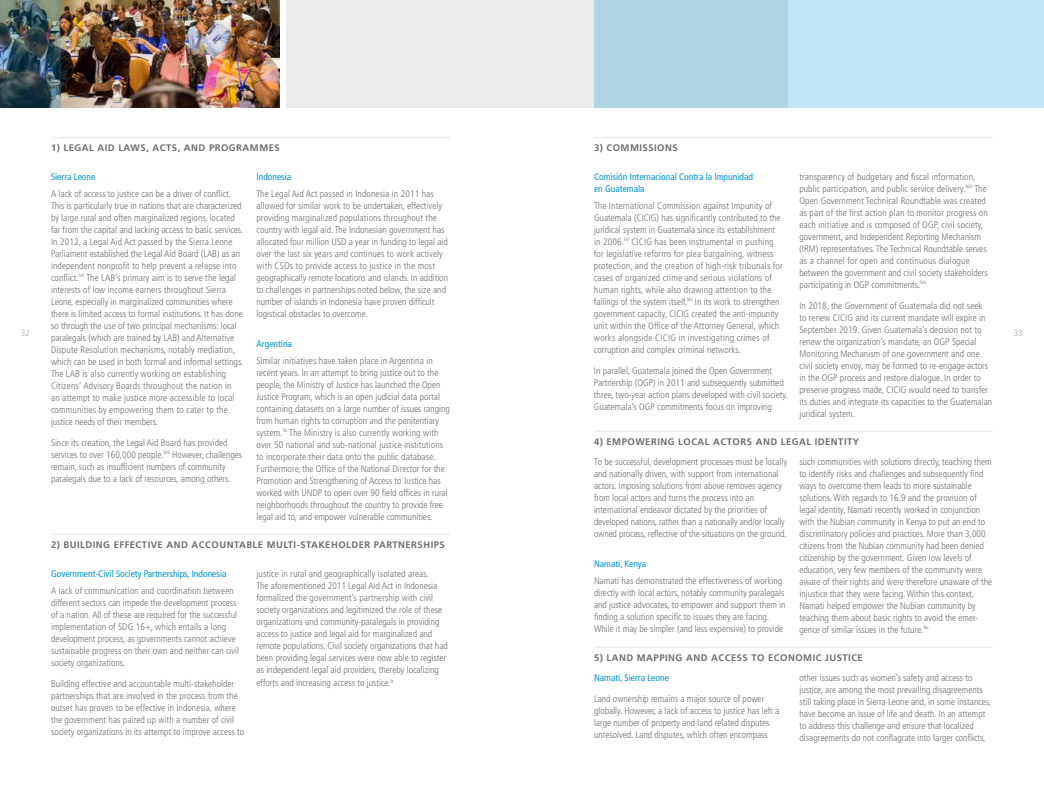
<style>
.page{position:relative;width:1044px;height:792px;background:#fff}
.page>*{position:absolute;margin:0;border:0;box-sizing:border-box;transform-origin:0 0}
.t1{font:300 condensed 9.5px/12px "Frutiger";color:#6d6e71}
.t2{font:700 9.5px "Frutiger";letter-spacing:.05em;color:#6d6e71}
.t3{font:condensed 9.5px/12px "Frutiger";color:#0093d0}
.t4{font:condensed 9px "Frutiger";color:#b6c0b6}
</style>
<div class="page">
<hr style="left:594px;top:137px;width:399px;height:1px;background:#e5e9e4">
<hr style="left:594px;top:431px;width:399px;height:1px;background:#e5e9e4">
<hr style="left:594px;top:647px;width:399px;height:1px;background:#e5e9e4">
<hr style="left:51px;top:137px;width:399px;height:1px;background:#e5e9e4">
<hr style="left:51px;top:534px;width:399px;height:1px;background:#e5e9e4">
<img style="left:61px;top:0;width:218px;height:108px">
<div style="left:286px;top:0;width:502px;height:108px;background:#eaecea"></div>
<div style="left:594px;top:0;width:450px;height:108px;background:linear-gradient(to right,#add4e0,#c5e8f8)"></div>
<img style="left:0;top:0;width:61px;height:108px">
<p class="t2" style="left:51px;top:142px;width:230px">1) LEGAL AID LAWS, ACTS, AND PROGRAMMES</p>
<p class="t3" style="left:51px;top:170px;width:46px">Sierra Leone</p>
<p class="t1" style="left:51px;top:187px;width:194px">A lack of access to justice can be a driver of conflict.<br>This is particularly true in nations that are characterized by large rural and often marginalized regions, located far from the capital and lacking access to basic services.<br>In 2012, a Legal Aid Act passed by the Sierra Leone Parliament established the Legal Aid Board (LAB) as an independent nonprofit to help prevent a relapse into conflict.<sup>lvii</sup> The LAB’s primary aim is to serve the legal interests of low income earners throughout Sierra Leone, especially in marginalized communities where there is limited access to formal institutions. It has done so through the use of two principal mechanisms: local paralegals (which are trained by LAB) and Alternative Dispute Resolution mechanisms, notably mediation, which can be used in both formal and informal settings.<br>The LAB is also currently working on establishing Citizens’ Advisory Boards throughout the nation in<br>an attempt to make justice more accessible to local communities by empowering them to cater to the justice needs of their members.</p>
<p class="t1" style="left:51px;top:436px;width:193px">Since its creation, the Legal Aid Board has provided services to over 160,000 people.<sup>lviii</sup> However, challenges remain, such as insufficient numbers of community paralegals due to a lack of resources, among others.</p>
<p class="t2" style="left:594px;top:142px;width:85px">3) COMMISSIONS</p>
<p class="t3" style="left:594px;top:170px;width:161px">Comisión Internacional Contra la Impunidad en Guatemala</p>
<p class="t1" style="left:594px;top:199px;width:190px">The International Commission against Impunity of Guatemala (CICIG) has significantly contributed to the juridical system in Guatemala since its establishment in 2006.<sup>lxi</sup> CICIG has been instrumental in pushing for legislative reforms for plea bargaining, witness protection, and the creation of high-risk tribunals for cases of organized crime and serious violations of human rights, while also drawing attention to the failings of the system itself.<sup>lxii</sup> In its work to strengthen government capacity, CICIG created the anti-impunity unit within the Office of the Attorney General, which works alongside CICIG in investigating crimes of corruption and complex criminal networks.</p>
<p class="t1" style="left:594px;top:364px;width:195px">In parallel, Guatemala joined the Open Government Partnership (OGP) in 2011 and subsequently submitted three, two-year action plans developed with civil society.<br>Guatemala’s OGP commitments focus on improving</p>
<p class="t1" style="left:799px;top:170px;width:190px">transparency of budgetary and fiscal information, public participation, and public service delivery.<sup>lxiii</sup> The Open Government Technical Roundtable was created as part of the first action plan to monitor progress on each initiative and is composed of OGP, civil society, government, and Independent Reporting Mechanism (IRM) representatives. The Technical Roundtable serves as a channel for open and continuous dialogue between the government and civil society stakeholders participating in OGP commitments.<sup>lxiv</sup></p>
<p class="t1" style="left:799px;top:299px;width:194px">In 2018, the Government of Guatemala did not seek<br>to renew CICIG and its current mandate will expire in September 2019. Given Guatemala’s decision not to renew the organization’s mandate, an OGP Special Monitoring Mechanism of one government and one civil society envoy, may be formed to re-engage actors in the OGP process and restore dialogue. In order to preserve progress made, CICIG would need to transfer its duties and integrate its capacities to the Guatemalan juridical system.</p>
<p class="t2" style="left:594px;top:436px;width:267px">4) EMPOWERING LOCAL ACTORS AND LEGAL IDENTITY</p>
<p class="t1" style="left:594px;top:455px;width:195px">To be successful, development processes must be locally and nationally driven, with support from international actors. Imposing solutions from above removes agency from local actors and turns the process into an international endeavor dictated by the priorities of developed nations, rather than a nationally and/or locally owned process, reflective of the situations on the ground.</p>
<p class="t3" style="left:594px;top:557px;width:54px">Namati, Kenya</p>
<p class="t1" style="left:594px;top:574px;width:193px">Namati has demonstrated the effectiveness of working directly with local actors, notably community paralegals and justice advocates, to empower and support them in finding a solution specific to issues they are facing.<br>While it may be simpler (and less expensive) to provide</p>
<p class="t3" style="left:257px;top:170px;width:36px">Indonesia</p>
<p class="t1" style="left:257px;top:187px;width:193px">The Legal Aid Act passed in Indonesia in 2011 has allowed for similar work to be undertaken, effectively providing marginalized populations throughout the country with legal aid. The Indonesian government has allocated four million USD a year in funding to legal aid over the last six years and continues to work actively with CSOs to provide access to justice in the most geographically remote locations and islands. In addition to challenges in partnerships noted below, the size and number of islands in Indonesia have proven difficult logistical obstacles to overcome.</p>
<p class="t3" style="left:257px;top:337px;width:37px">Argentina</p>
<p class="t1" style="left:257px;top:354px;width:195px">Similar initiatives have taken place in Argentina in recent years. In an attempt to bring justice out to the people, the Ministry of Justice has launched the Open Justice Program, which is an open judicial data portal containing datasets on a large number of issues ranging from human rights to corruption and the penitentiary system.<sup>lix</sup> The Ministry is also currently working with over 50 national and sub-national justice institutions to incorporate their data onto the public database.<br>Furthermore, the Office of the National Director for the Promotion and Strengthening of Access to Justice has worked with UNDP to open over 90 field offices in rural neighborhoods throughout the country to provide free legal aid to, and empower vulnerable communities.</p>
<p class="t2" style="left:51px;top:539px;width:395px">2) BUILDING EFFECTIVE AND ACCOUNTABLE MULTI-STAKEHOLDER PARTNERSHIPS</p>
<p class="t3" style="left:51px;top:567px;width:177px">Government-Civil Society Partnerships, Indonesia</p>
<p class="t1" style="left:51px;top:584px;width:190px">A lack of communication and coordination between different sectors can impede the development process of a nation. All of these are required for the successful implementation of SDG 16+, which entails a long development process, as governments cannot achieve sustainable progress on their own and neither can civil society organizations.</p>
<p class="t1" style="left:51px;top:677px;width:195px">Building effective and accountable multi-stakeholder partnerships that are involved in the process from the outset has proven to be effective in Indonesia, where the government has paired up with a number of civil society organizations in its attempt to improve access to</p>
<p class="t4" style="left:21px;top:327px;width:10px">32</p>
<p class="t4" style="left:1014px;top:327px;width:10px">33</p>
<p class="t1" style="left:800px;top:455px;width:194px">such communities with solutions directly, teaching them to identify risks and challenges and subsequently find ways to overcome them leads to more sustainable solutions. With regards to 16.9 and the provision of legal identity, Namati recently worked in conjunction with the Nubian community in Kenya to put an end to discriminatory policies and practices. More than 3,000 citizens from the Nubian community had been denied citizenship by the government. Given low levels of education, very few members of the community were aware of their rights and were therefore unaware of the injustice that they were facing. Within this context, Namati helped empower the Nubian community by teaching them about basic rights to avoid the emer&shy;gence of similar issues in the future.<sup>lxv</sup></p>
<p class="t2" style="left:594px;top:652px;width:270px">5) LAND MAPPING AND ACCESS TO ECONOMIC JUSTICE</p>
<p class="t3" style="left:594px;top:671px;width:76px">Namati, Sierra Leone</p>
<p class="t1" style="left:594px;top:692px;width:187px">Land ownership remains a major source of power globally. However, a lack of access to justice has left a large number of property and land related disputes unresolved. Land disputes, which often encompass</p>
<p class="t1" style="left:257px;top:567px;width:193px">justice in rural and geographically isolated areas.<br>The aforementioned 2011 Legal Aid Act in Indonesia formalized the government’s partnership with civil society organizations and legitimized the role of these organizations and community-paralegals in providing access to justice and legal aid for marginalized and remote populations. Civil society organizations that had been providing legal services were now able to register as independent legal aid providers, thereby localizing</p>
<p class="t1" style="left:257px;top:677px;width:139px">efforts and increasing access to justice.<sup>lx</sup></p>
<p class="t1" style="left:800px;top:671px;width:193px">other issues such as women’s safety and access to justice, are among the most prevailing disagreements still taking place in Sierra Leone and, in some instances, have become an issue of life and death. In an attempt to address this challenge and ensure that localized disagreements do not conflagrate into larger conflicts,</p>
</div>
